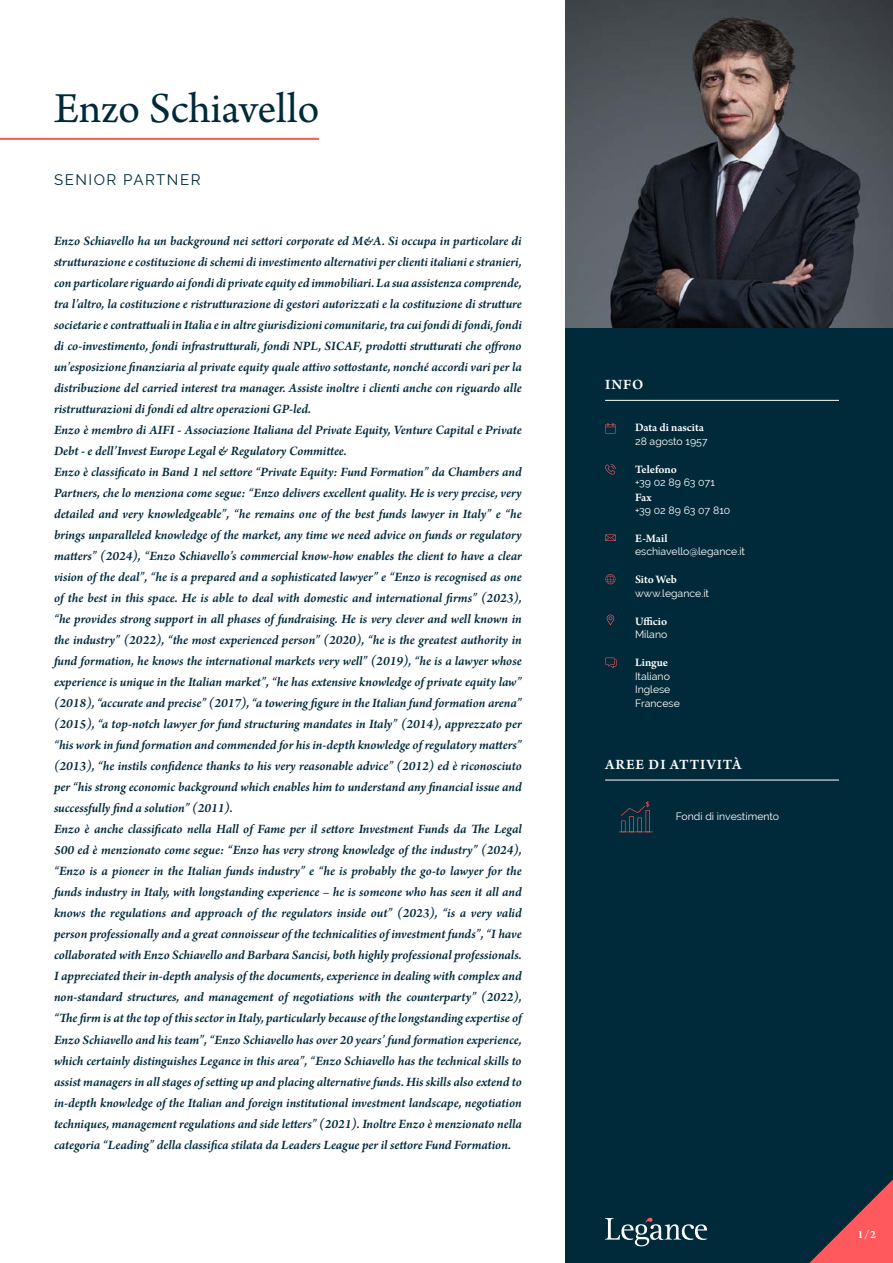
<style>
.page{position:relative;width:893px;height:1263px;background:#fff}
.page>*{position:absolute;margin:0;border:0;box-sizing:border-box;transform-origin:0 0}
.t1{font:45px "Arno Pro";letter-spacing:-.005em;color:#002a3a}
.t2{font:600 15px "Arno Pro";letter-spacing:.06em;color:#fff}
.t3{font:15px "Raleway";letter-spacing:.1em;color:#002a3a}
.t4{font:italic 600 13.5px/21px "Arno Pro";letter-spacing:-.005em;color:#002a3a}
.t5{font:600 12px "Arno Pro";color:#fff}
.t6{font:10.5px/13.5px "Raleway";color:#fff}
</style>
<div class="page">
<div style="left:566px;top:306px;width:327px;height:957px;background:#002a3a"></div>
<img style="left:566px;top:0;width:327px;height:327px">
<svg style="left:605px;top:1218px;width:102px;height:28px"></svg>
<hr style="left:0;top:138px;width:319px;height:2px;background:#ff585d">
<svg style="left:607px;top:615px;width:7px;height:10px"></svg>
<svg style="left:605px;top:534px;width:11px;height:7px"></svg>
<svg style="left:605px;top:464px;width:11px;height:11px"></svg>
<svg style="left:605px;top:574px;width:11px;height:10px"></svg>
<svg style="left:605px;top:423px;width:11px;height:10px"></svg>
<svg style="left:605px;top:658px;width:12px;height:10px"></svg>
<hr style="left:605px;top:400px;width:234px;height:1px;background:#fff">
<hr style="left:605px;top:780px;width:234px;height:1px;background:#fff">
<svg style="left:809px;top:1179px;width:84px;height:84px"></svg>
<svg style="left:619px;top:801px;width:34px;height:32px"></svg>
<h1 class="t1" style="left:54px;top:83px;width:267px">Enzo Schiavello</h1>
<p class="t3" style="left:54px;top:171px;width:148px">SENIOR PARTNER</p>
<p class="t4" style="left:54px;top:231px;width:469px">Enzo Schiavello ha un background nei settori corporate ed M&amp;A. Si occupa in particolare di strutturazione e costituzione di schemi di investimento alternativi per clienti italiani e stranieri, con particolare riguardo ai fondi di private equity ed immobiliari. La sua assistenza comprende, tra l’altro, la costituzione e ristrutturazione di gestori autorizzati e la costituzione di strutture societarie e contrattuali in Italia e in altre giurisdizioni comunitarie, tra cui fondi di fondi, fondi di co-investimento, fondi infrastrutturali, fondi NPL, SICAF, prodotti strutturati che offrono un’esposizione finanziaria al private equity quale attivo sottostante, nonché accordi vari per la distribuzione del carried interest tra manager. Assiste inoltre i clienti anche con riguardo alle ristrutturazioni di fondi ed altre operazioni GP-led.<br>Enzo è membro di AIFI - Associazione Italiana del Private Equity, Venture Capital e Private Debt - e dell’Invest Europe Legal &amp; Regulatory Committee.<br>Enzo è classificato in Band 1 nel settore “Private Equity: Fund Formation” da Chambers and Partners, che lo menziona come segue: “Enzo delivers excellent quality. He is very precise, very detailed and very knowledgeable”, “he remains one of the best funds lawyer in Italy” e “he brings unparalleled knowledge of the market, any time we need advice on funds or regulatory matters” (2024), “Enzo Schiavello’s commercial know-how enables the client to have a clear vision of the deal”, “he is a prepared and a sophisticated lawyer” e “Enzo is recognised as one of the best in this space. He is able to deal with domestic and international firms” (2023), “he provides strong support in all phases of fundraising. He is very clever and well known in the industry” (2022), “the most experienced person” (2020), “he is the greatest authority in fund formation, he knows the international markets very well” (2019), “he is a lawyer whose experience is unique in the Italian market”, “he has extensive knowledge of private equity law” (2018), “accurate and precise” (2017), “a towering figure in the Italian fund formation arena” (2015), “a top-notch lawyer for fund structuring mandates in Italy” (2014), apprezzato per “his work in fund formation and commended for his in-depth knowledge of regulatory matters” (2013), “he instils confidence thanks to his very reasonable advice” (2012) ed è riconosciuto per “his strong economic background which enables him to understand any financial issue and successfully find a solution” (2011).<br>Enzo è anche classificato nella Hall of Fame per il settore Investment Funds da The Legal 500 ed è menzionato come segue: “Enzo has very strong knowledge of the industry” (2024), “Enzo is a pioneer in the Italian funds industry” e “he is probably the go-to lawyer for the funds industry in Italy, with longstanding experience – he is someone who has seen it all and knows the regulations and approach of the regulators inside out” (2023), “is a very valid person professionally and a great connoisseur of the technicalities of investment funds”, “I have collaborated with Enzo Schiavello and Barbara Sancisi, both highly professional professionals.<br>I appreciated their in-depth analysis of the documents, experience in dealing with complex and non-standard structures, and management of negotiations with the counterparty” (2022), “The firm is at the top of this sector in Italy, particularly because of the longstanding expertise of Enzo Schiavello and his team”, “Enzo Schiavello has over 20 years’ fund formation experience, which certainly distinguishes Legance in this area”, “Enzo Schiavello has the technical skills to assist managers in all stages of setting up and placing alternative funds. His skills also extend to in-depth knowledge of the Italian and foreign institutional investment landscape, negotiation techniques, management regulations and side letters” (2021). Inoltre Enzo è menzionato nella categoria “Leading” della classifica stilata da Leaders League per il settore Fund Formation.</p>
<p class="t2" style="left:605px;top:376px;width:40px">INFO</p>
<p class="t5" style="left:635px;top:421px;width:70px">Data di nascita</p>
<p class="t6" style="left:635px;top:434px;width:74px">28 agosto 1957</p>
<p class="t5" style="left:635px;top:462px;width:43px">Telefono</p>
<p class="t6" style="left:635px;top:476px;width:81px">+39 02 89 63 071</p>
<p class="t5" style="left:635px;top:490px;width:18px">Fax</p>
<p class="t6" style="left:635px;top:504px;width:97px">+39 02 89 63 07 810</p>
<p class="t5" style="left:635px;top:531px;width:34px">E-Mail</p>
<p class="t6" style="left:635px;top:545px;width:112px">eschiavello@legance.it</p>
<p class="t5" style="left:635px;top:573px;width:43px">Sito Web</p>
<p class="t6" style="left:635px;top:586px;width:76px">www.legance.it</p>
<p class="t5" style="left:635px;top:614px;width:34px">Ufficio</p>
<p class="t6" style="left:635px;top:628px;width:34px">Milano</p>
<p class="t5" style="left:635px;top:656px;width:35px">Lingue</p>
<p class="t6" style="left:635px;top:669px;width:46px">Italiano<br>Inglese<br>Francese</p>
<p class="t2" style="left:605px;top:756px;width:138px">AREE DI ATTIVITÀ</p>
<p class="t6" style="left:676px;top:810px;width:105px">Fondi di investimento</p>
<p class="t5" style="left:857px;top:1228px;width:20px">1/2</p>
</div>
